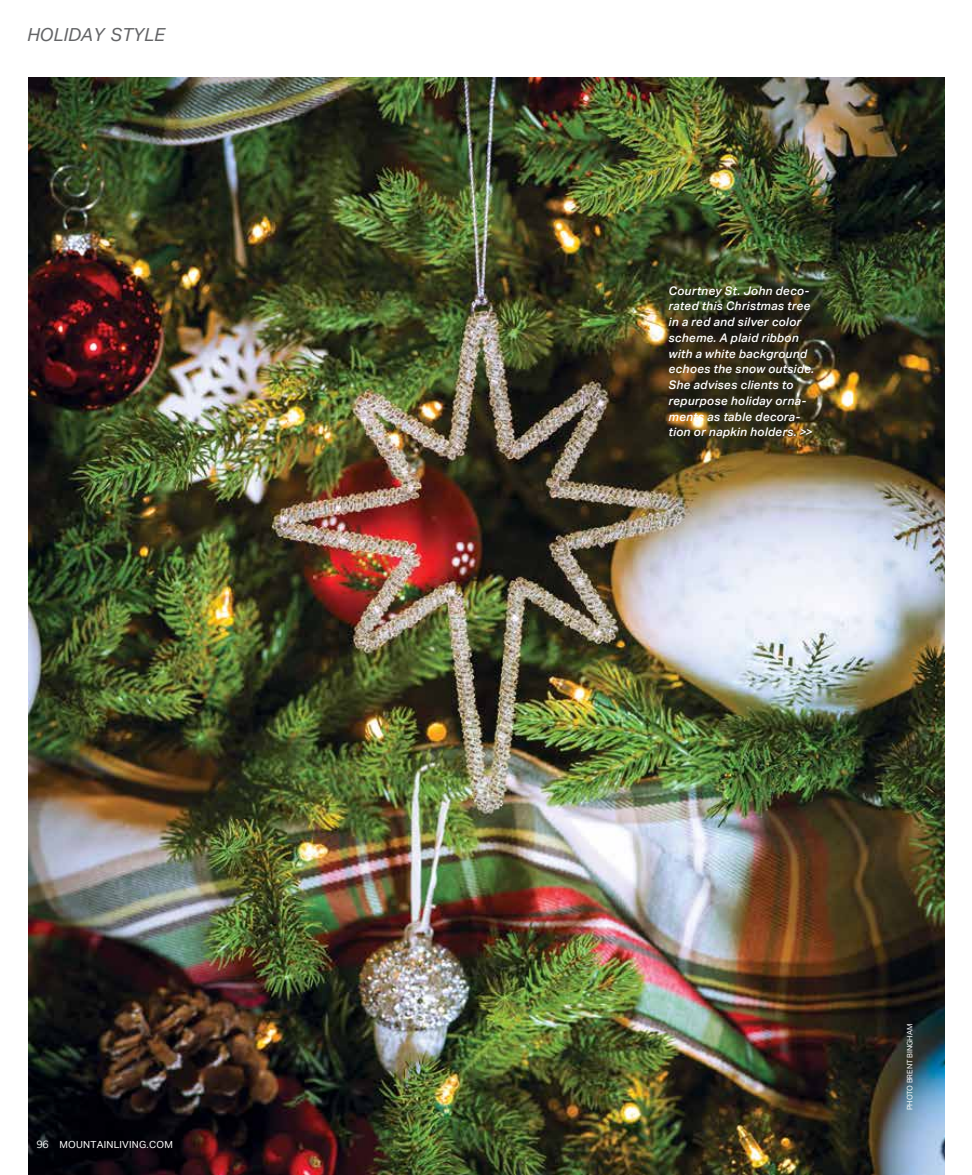
<style>
.page{position:relative;width:972px;height:1175px;background:#fff}
.page>*{position:absolute;margin:0;border:0;box-sizing:border-box;transform-origin:0 0}
.t1{font:italic 18px "Aktiv Grotesk";color:#636466}
.t2{font:italic 500 11.85px/15.8px "Aktiv Grotesk";letter-spacing:.02em;color:#fff}
.t3{font:9.75px "Aktiv Grotesk";letter-spacing:.02em;color:#fff}
.t4{font:7.5px "Aktiv Grotesk";color:#fff}
.s1{font-family:"Mokoko"}
</style>
<div class="page">
<img style="left:28px;top:78px;width:916px;height:1096px">
<h1 class="t1" style="left:27px;top:24px;width:139px">HOLIDAY STYLE</h1>
<p class="t3" style="left:36px;top:1138px;width:138px"><span class="s1">96</span> MOUNTAINLIVING.COM</p>
<p class="t2" style="left:669px;top:282px;width:147px">Courtney St. John deco&shy;rated this Christmas tree in a red and silver color scheme. A plaid ribbon with a white background echoes the snow outside.<br>She advises clients to repurpose holiday orna&shy;ments as table decora&shy;tion or napkin holders. &gt;&gt;</p>
<p class="t4" style="left:905px;top:1110px;width:88px;rotate:-90deg">PHOTO BRENT BINGHAM</p>
</div>
